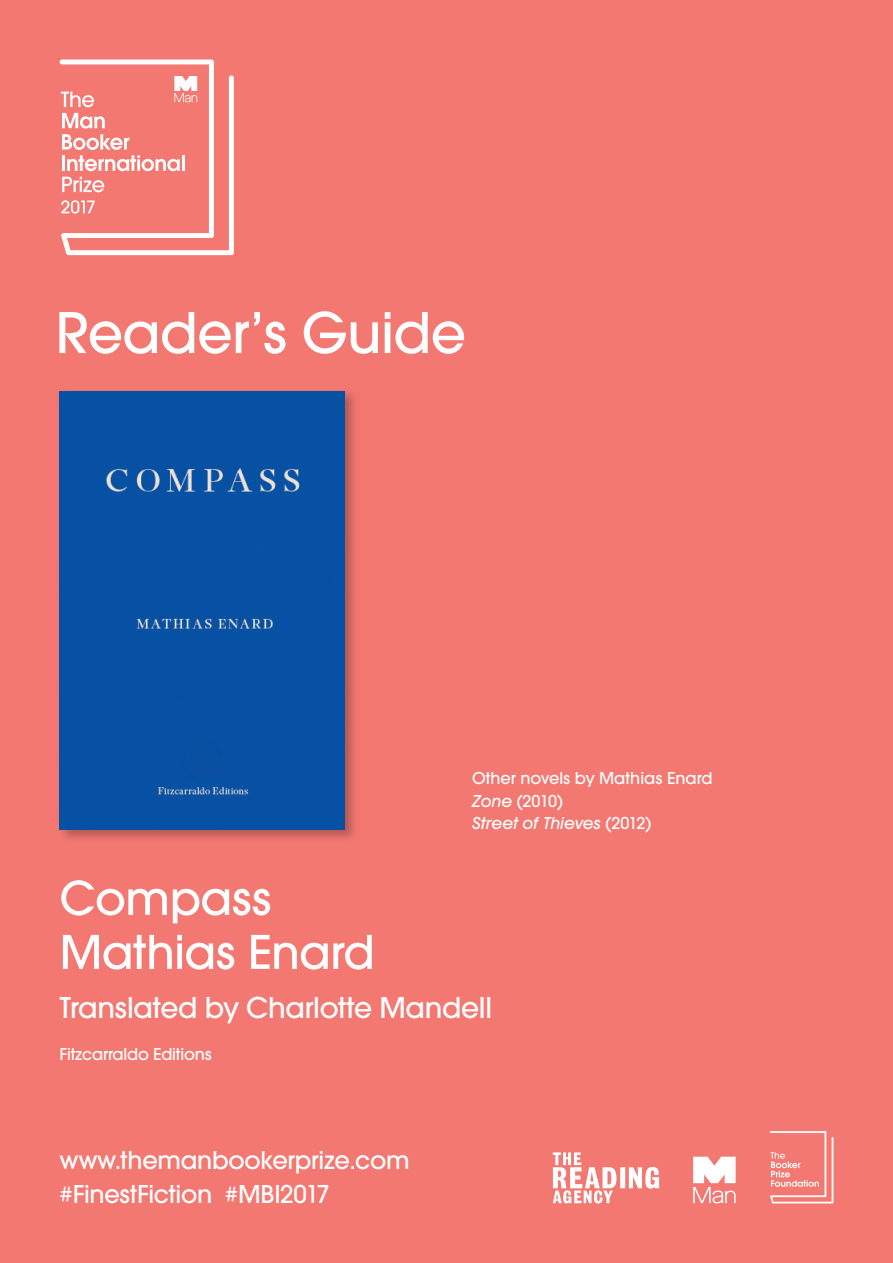
<style>
.page{position:relative;width:893px;height:1263px;background:#f37871}
.page>*{position:absolute;margin:0;border:0;box-sizing:border-box;transform-origin:0 0}
.t1{font:500 61.5px "Avant Garde Gothic Itc T";letter-spacing:-.01em;color:#fff}
.t2{font:500 51px/54px "Avant Garde Gothic Itc T";letter-spacing:-.01em;color:#fff}
.t3{font:500 31.5px "Avant Garde Gothic Itc T";letter-spacing:-.01em;color:#fff}
.t4{font:500 27px/34.5px "Avant Garde Gothic Itc T";letter-spacing:-.01em;color:#fff}
.t5{font:500 18px/22.5px "Avant Garde Gothic Itc T";letter-spacing:-.01em;color:#fff}
.s1{font-style:italic}
</style>
<div class="page">
<svg style="left:60px;top:60px;width:174px;height:195px"></svg>
<svg style="left:770px;top:1131px;width:63px;height:72px"></svg>
<svg style="left:693px;top:1157px;width:43px;height:46px"></svg>
<svg style="left:553px;top:1152px;width:106px;height:51px"></svg>
<img style="left:59px;top:391px;width:296px;height:448px">
<div style="left:60px;top:391px;width:284px;height:438px;background:#0651a3"></div>
<h1 class="t1" style="left:55px;top:297px;width:412px">Reader’s Guide</h1>
<p class="t5" style="left:472px;top:767px;width:242px">Other novels by Mathias Enard<br><span class="s1">Zone</span> (2010)<br><span class="s1">Street of Thieves</span> (2012)</p>
<h2 class="t2" style="left:60px;top:870px;width:317px">Compass<br>Mathias Enard</h2>
<h3 class="t3" style="left:60px;top:989px;width:434px">Translated by Charlotte Mandell</h3>
<p class="t5" style="left:60px;top:1043px;width:154px">Fitzcarraldo Editions</p>
<h3 class="t4" style="left:60px;top:1142px;width:351px">www.themanbookerprize.com #FinestFiction #MBI2017</h3>
</div>
